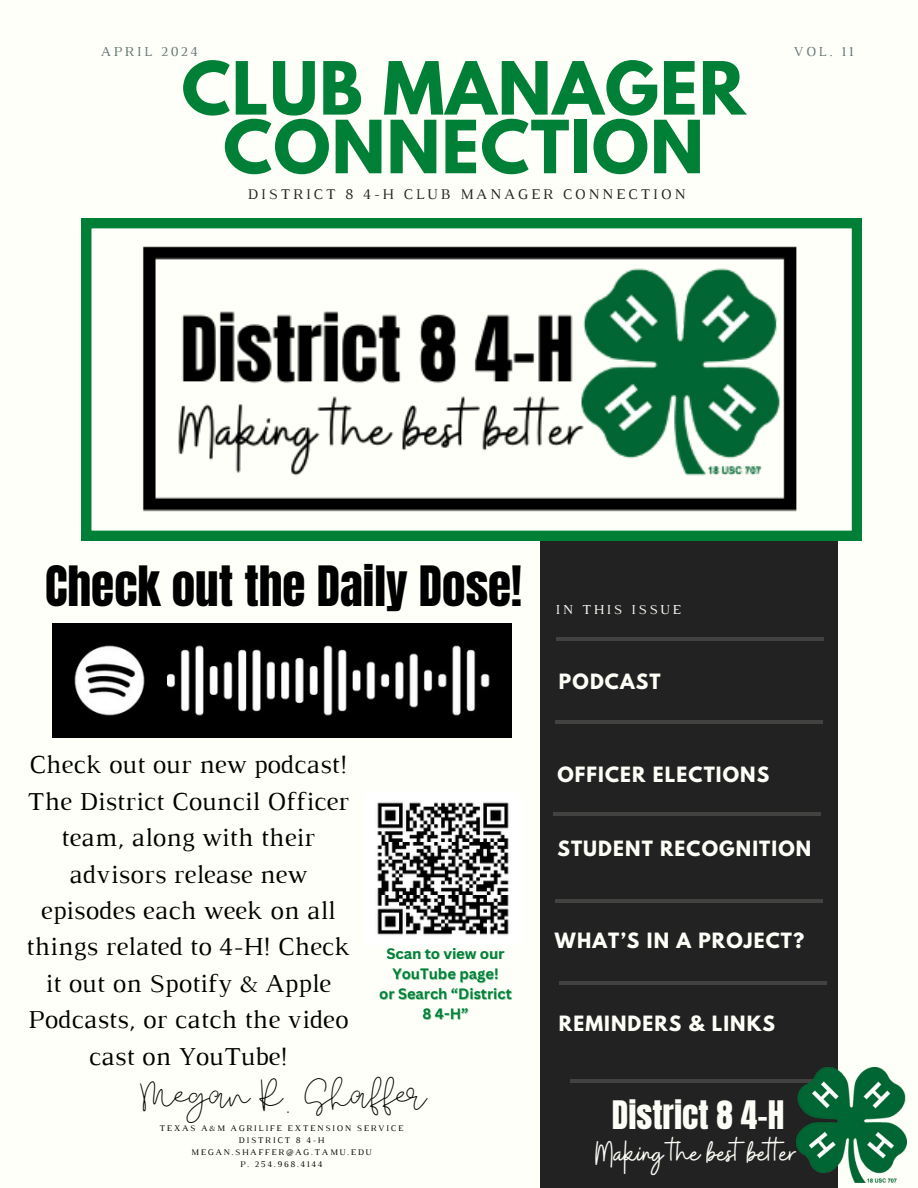
<style>
.page{position:relative;width:918px;height:1188px;background:#fffff9}
.page>*{position:absolute;margin:0;border:0;box-sizing:border-box;transform-origin:0 0}
.t1{font:700 64.95px/58.7px "League Spartan";letter-spacing:.02em;color:#008037;text-align:center}
.t2{font:47.25px "Anton";color:#000}
.t3{font:47.25px "Golden";color:#000}
.t4{font:33.45px "Buffalo";color:#fdfdf7}
.t5{font:33.45px "Anton";color:#fdfdf7}
.t6{font:26.4px/36.5px "Luthier";color:#000;text-align:center}
.t7{font:700 18.75px "League Spartan";letter-spacing:.06em;color:#fffff9}
.t8{font:15.15px "Luthier";letter-spacing:.18em;color:#222}
.t9{font:700 14.7px/20.2px "Canva Sans";color:#008037;text-align:center}
.t10{font:13.95px "Luthier";letter-spacing:.18em;color:#647578}
.t11{font:13.95px "Luthier";letter-spacing:.18em;color:#fdfdf7}
.t12{font:8.85px "Luthier";letter-spacing:.18em;color:#000}
</style>
<div class="page">
<div style="left:540px;top:534px;width:297px;height:654px;background:#222"></div>
<hr style="left:555px;top:720px;width:268px;height:3px;background:#fdfdf7">
<hr style="left:553px;top:813px;width:268px;height:3px;background:#fdfdf7">
<hr style="left:559px;top:982px;width:268px;height:3px;background:#fdfdf7">
<hr style="left:570px;top:1080px;width:267px;height:3px;background:#fdfdf7">
<hr style="left:556px;top:638px;width:268px;height:3px;background:#fdfdf7">
<svg style="left:81px;top:218px;width:781px;height:323px"></svg>
<img style="left:797px;top:1067px;width:110px;height:115px">
<hr style="left:555px;top:899px;width:268px;height:3px;background:#fdfdf7">
<img style="left:52px;top:623px;width:459px;height:115px">
<img style="left:377px;top:802px;width:132px;height:133px">
<p class="t10" style="left:101px;top:47px;width:99px">APRIL 2024</p>
<h6 class="t10" style="left:793px;top:47px;width:61px">VOL. 11</h6>
<h1 class="t1" style="left:182px;top:67px;width:565px">CLUB MANAGER<br>CONNECTION</h1>
<h6 class="t8" style="left:248px;top:188px;width:90px">DISTRICT</h6>
<h6 class="t8" style="left:345px;top:188px;width:50px">8 4-H</h6>
<h6 class="t8" style="left:403px;top:188px;width:49px">CLUB</h6>
<h6 class="t8" style="left:460px;top:188px;width:227px">MANAGER CONNECTION</h6>
<p class="t2" style="left:45px;top:552px;width:478px">Check out the Daily Dose!</p>
<h2 class="t6" style="left:26px;top:749px;width:325px">Check out our new podcast!<br>The District Council Officer team, along with their advisors release new episodes each week on all things related to 4-H! Check it out on Spotify &amp; Apple<br>Podcasts, or catch the video cast on YouTube!</h2>
<p class="t9" style="left:387px;top:943px;width:119px">Scan to view our</p>
<p class="t9" style="left:379px;top:963px;width:134px">YouTube page!<br>or Search “District<br>8 4-H”</p>
<p class="t3" style="left:140px;top:1068px;width:288px">Megan R. Shaffer</p>
<h3 class="t12" style="left:160px;top:1125px;width:245px">TEXAS A&amp;M AGRILIFE EXTENSION SERVICE</h3>
<h2 class="t12" style="left:239px;top:1137px;width:87px">DISTRICT 8 4-H</h2>
<p class="t12" style="left:191px;top:1149px;width:182px">MEGAN.SHAFFER@AG.TAMU.EDU</p>
<h4 class="t12" style="left:240px;top:1160px;width:84px">P. 254.968.4144</h4>
<h5 class="t11" style="left:556px;top:605px;width:127px">IN THIS ISSUE</h5>
<p class="t7" style="left:559px;top:672px;width:103px">PODCAST</p>
<h5 class="t7" style="left:557px;top:765px;width:214px">OFFICER ELECTIONS</h5>
<p class="t7" style="left:557px;top:839px;width:255px">STUDENT RECOGNITION</p>
<h5 class="t7" style="left:555px;top:931px;width:251px">WHAT’S IN A PROJECT?</h5>
<h5 class="t7" style="left:559px;top:1014px;width:218px">REMINDERS &amp; LINKS</h5>
<h5 class="t5" style="left:612px;top:1091px;width:174px">District 8 4-H</h5>
<h3 class="t4" style="left:595px;top:1131px;width:203px">Making the best bet er</h3>
</div>
